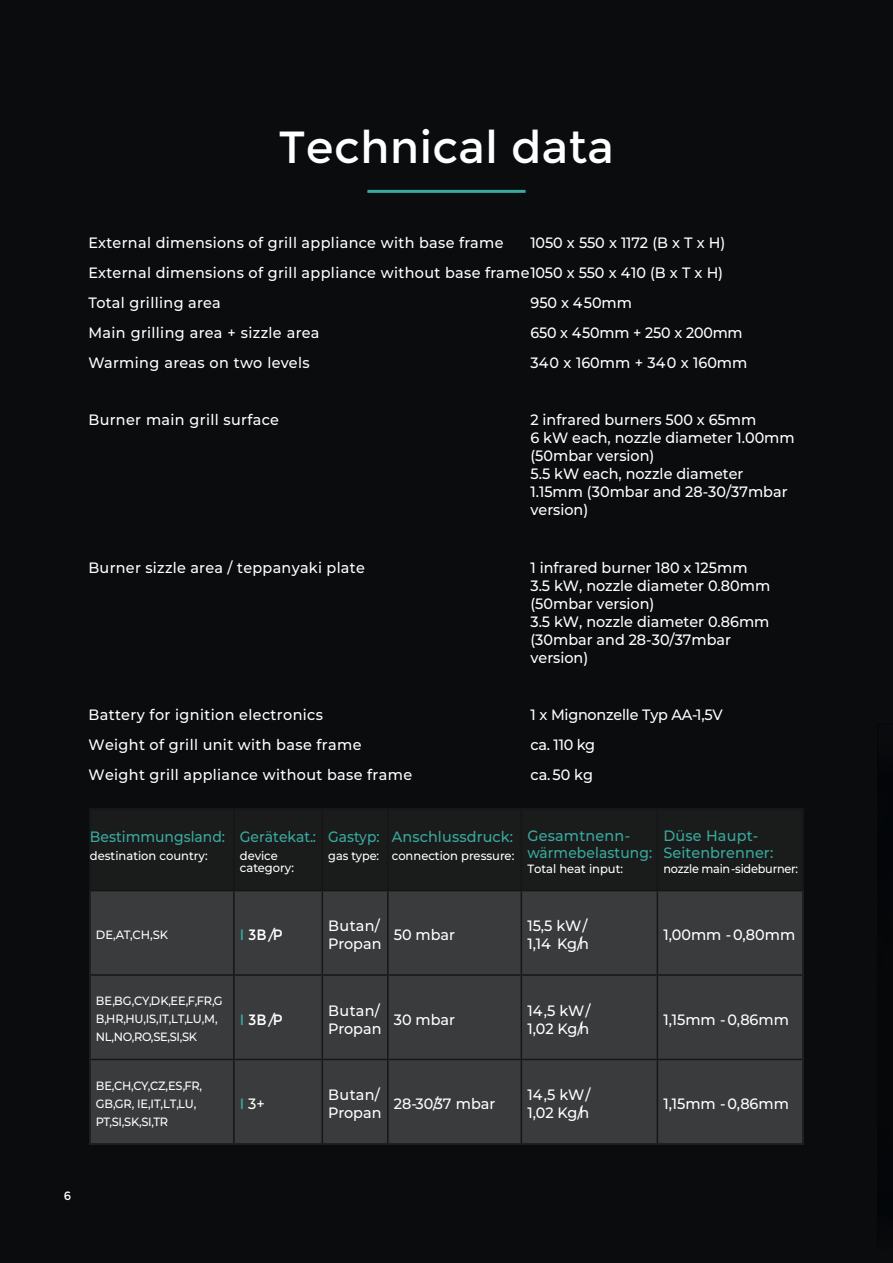
<style>
.page{position:relative;width:893px;height:1263px;background:#0a0c0e}
.page>*{position:absolute;margin:0;border:0;box-sizing:border-box;transform-origin:0 0}
.t1{font:45px "Montserrat";letter-spacing:.01em;color:#fff}
.t2{font:500 15px/18px "Montserrat";color:#fff;scale:.96 1}
.t3{font:500 15px/30px "Montserrat";letter-spacing:.025em;color:#fff;scale:.96 1}
.t4{font:500 15px/16.5px "Montserrat";letter-spacing:.01em;color:#39a99e;scale:.96 1}
.t5{font:500 15px "Montserrat";letter-spacing:.02em;color:#fff;scale:.96 1}
.t6{font:500 15px "Montserrat";letter-spacing:.01em;color:#39a99e;scale:.93 1}
.t7{font:15px "Montserrat";color:#fff;scale:.96 1}
.t8{font:500 15px "Montserrat";letter-spacing:.01em;color:#39a99e;scale:.92 1}
.t9{font:500 12px/18px "Montserrat";color:#fff;scale:.95 1}
.t10{font:500 12px/12px "Montserrat";color:#fff;scale:.96 1}
.t11{font:500 12px "Montserrat";letter-spacing:-.02em;color:#fff;scale:.94 1}
.t12{font:500 12px "Montserrat";color:#fff;scale:.94 1}
.t13{font:12px "Montserrat";color:#fff}
.s1{color:#39a99e}
.s2{font-weight:400;color:#39a99e}
</style>
<div class="page">
<hr style="left:367px;top:190px;width:159px;height:3px;background:#39a99e">
<div style="left:89px;top:808px;width:715px;height:337px;background:#3a3b3d"></div>
<div style="left:89px;top:808px;width:715px;height:83px;background:#151616"></div>
<hr style="left:89px;top:891px;width:2px;height:83px;background:#151616">
<hr style="left:233px;top:891px;width:2px;height:83px;background:#151616">
<hr style="left:322px;top:891px;width:1px;height:83px;background:#151616">
<hr style="left:387px;top:891px;width:2px;height:83px;background:#151616">
<hr style="left:521px;top:891px;width:1px;height:83px;background:#151616">
<hr style="left:657px;top:891px;width:1px;height:83px;background:#151616">
<hr style="left:802px;top:891px;width:2px;height:83px;background:#151616">
<hr style="left:89px;top:974px;width:145px;height:2px;background:#151616">
<hr style="left:89px;top:976px;width:2px;height:83px;background:#151616">
<hr style="left:234px;top:974px;width:88px;height:2px;background:#151616">
<hr style="left:233px;top:976px;width:2px;height:83px;background:#151616">
<hr style="left:322px;top:974px;width:66px;height:2px;background:#151616">
<hr style="left:322px;top:976px;width:1px;height:83px;background:#151616">
<hr style="left:388px;top:974px;width:133px;height:2px;background:#151616">
<hr style="left:387px;top:976px;width:2px;height:83px;background:#151616">
<hr style="left:521px;top:974px;width:136px;height:2px;background:#151616">
<hr style="left:521px;top:976px;width:1px;height:83px;background:#151616">
<hr style="left:657px;top:974px;width:147px;height:2px;background:#151616">
<hr style="left:657px;top:976px;width:1px;height:83px;background:#151616">
<hr style="left:802px;top:976px;width:2px;height:83px;background:#151616">
<hr style="left:89px;top:1059px;width:145px;height:1px;background:#151616">
<hr style="left:89px;top:1060px;width:2px;height:83px;background:#151616">
<hr style="left:234px;top:1059px;width:88px;height:1px;background:#151616">
<hr style="left:233px;top:1060px;width:2px;height:83px;background:#151616">
<hr style="left:322px;top:1059px;width:66px;height:1px;background:#151616">
<hr style="left:322px;top:1060px;width:1px;height:83px;background:#151616">
<hr style="left:388px;top:1059px;width:133px;height:1px;background:#151616">
<hr style="left:387px;top:1060px;width:2px;height:83px;background:#151616">
<hr style="left:521px;top:1059px;width:136px;height:1px;background:#151616">
<hr style="left:521px;top:1060px;width:1px;height:83px;background:#151616">
<hr style="left:657px;top:1059px;width:147px;height:1px;background:#151616">
<hr style="left:657px;top:1060px;width:1px;height:83px;background:#151616">
<hr style="left:802px;top:1060px;width:2px;height:83px;background:#151616">
<hr style="left:89px;top:1143px;width:145px;height:2px;background:#151616">
<hr style="left:234px;top:1143px;width:88px;height:2px;background:#151616">
<hr style="left:322px;top:1143px;width:66px;height:2px;background:#151616">
<hr style="left:388px;top:1143px;width:133px;height:2px;background:#151616">
<hr style="left:521px;top:1143px;width:136px;height:2px;background:#151616">
<hr style="left:657px;top:1143px;width:147px;height:2px;background:#151616">
<h1 class="t1" style="left:278px;top:121px;width:337px">Technical data</h1>
<p class="t3" style="left:88px;top:229px;width:663px">External dimensions of grill appliance with base frame<br>External dimensions of grill appliance without base frame1050 x 550 x 410 (B x T x H)<br>Total grilling area<br>Main grilling area + sizzle area<br>Warming areas on two levels</p>
<p class="t2" style="left:530px;top:235px;width:204px">1050 x 550 x 1172 (B x T x H)</p>
<p class="t2" style="left:530px;top:289px;width:227px;line-height:30px">950 x 450mm<br>650 x 450mm + 250 x 200mm<br>340 x 160mm + 340 x 160mm</p>
<p class="t3" style="left:88px;top:406px;width:200px">Burner main grill surface</p>
<p class="t2" style="left:530px;top:412px;width:277px">2 infrared burners 500 x 65mm<br>6 kW each, nozzle diameter 1.00mm (50mbar version)<br>5.5 kW each, nozzle diameter<br>1.15mm (30mbar and 28-30/37mbar version)</p>
<p class="t5" style="left:88px;top:557px;width:290px">Burner sizzle area / teppanyaki plate</p>
<p class="t2" style="left:530px;top:559px;width:251px">1 infrared burner 180 x 125mm<br>3.5 kW, nozzle diameter 0.80mm (50mbar version)<br>3.5 kW, nozzle diameter 0.86mm (30mbar and 28-30/37mbar version)</p>
<p class="t3" style="left:88px;top:700px;width:339px">Battery for ignition electronics<br>Weight of grill unit with base frame<br>Weight grill appliance without base frame</p>
<p class="t2" style="left:530px;top:700px;width:202px;line-height:30px">1 x Mignonzelle Typ AA-1,5V ca. 110 kg<br>ca. 50 kg</p>
<p class="t6" style="left:90px;top:827px;width:147px">Bestimmungsland:</p>
<p class="t10" style="left:90px;top:851px;width:124px">destination country:</p>
<p class="t6" style="left:240px;top:827px;width:83px">Gerätekat.:</p>
<p class="t10" style="left:240px;top:851px;width:58px">device category:</p>
<p class="t8" style="left:328px;top:827px;width:57px">Gastyp:</p>
<p class="t12" style="left:328px;top:848px;width:56px">gas type:</p>
<p class="t4" style="left:392px;top:830px;width:128px">Anschlussdruck:</p>
<p class="t10" style="left:392px;top:851px;width:129px">connection pressure:</p>
<p class="t4" style="left:527px;top:829px;width:132px">Gesamtnenn&shy;wärmebelastung:</p>
<p class="t10" style="left:527px;top:863px;width:101px">Total heat input:</p>
<p class="t4" style="left:663px;top:829px;width:116px">Düse Haupt-<br>Seitenbrenner:</p>
<p class="t11" style="left:663px;top:860px;width:145px">nozzle main-sideburner:</p>
<p class="t10" style="left:96px;top:929px;width:77px">DE,AT,CH,SK</p>
<p class="t7" style="left:240px;top:926px;width:46px"><span class="s1">I</span> 3B/P</p>
<p class="t2" style="left:328px;top:918px;width:57px">Butan/<br>Propan</p>
<p class="t2" style="left:394px;top:927px;width:65px">50 mbar</p>
<p class="t2" style="left:527px;top:918px;width:66px">15,5 kW/<br>1,14 Kg/h</p>
<p class="t2" style="left:663px;top:927px;width:139px">1,00mm - 0,80mm</p>
<p class="t9" style="left:96px;top:993px;width:135px">BE,BG,CY,DK,EE,F,FR,G<br>B,HR,HU,IS,IT,LT,LU,M,<br>NL,NO,RO,SE,SI,SK</p>
<p class="t9" style="left:96px;top:1077px;width:113px">BE,CH,CY,CZ,ES,FR,<br>GB,GR, IE,IT,LT,LU,<br>PT,SI,SK,SI,TR</p>
<p class="t7" style="left:240px;top:1010px;width:46px"><span class="s1">I</span> 3B/P</p>
<p class="t2" style="left:328px;top:1002px;width:57px">Butan/<br>Propan</p>
<p class="t2" style="left:394px;top:1011px;width:65px">30 mbar</p>
<p class="t2" style="left:527px;top:1002px;width:67px">14,5 kW/<br>1,02 Kg/h</p>
<p class="t2" style="left:663px;top:1011px;width:132px">1,15mm - 0,86mm</p>
<p class="t2" style="left:240px;top:1096px;width:28px"><span class="s2">I</span> 3+</p>
<p class="t2" style="left:328px;top:1087px;width:57px">Butan/<br>Propan</p>
<p class="t2" style="left:394px;top:1096px;width:107px">28-30/37 mbar</p>
<p class="t2" style="left:527px;top:1087px;width:67px">14,5 kW/<br>1,02 Kg/h</p>
<p class="t2" style="left:663px;top:1096px;width:132px">1,15mm - 0,86mm</p>
<p class="t13" style="left:64px;top:1188px;width:9px">6</p>
</div>
